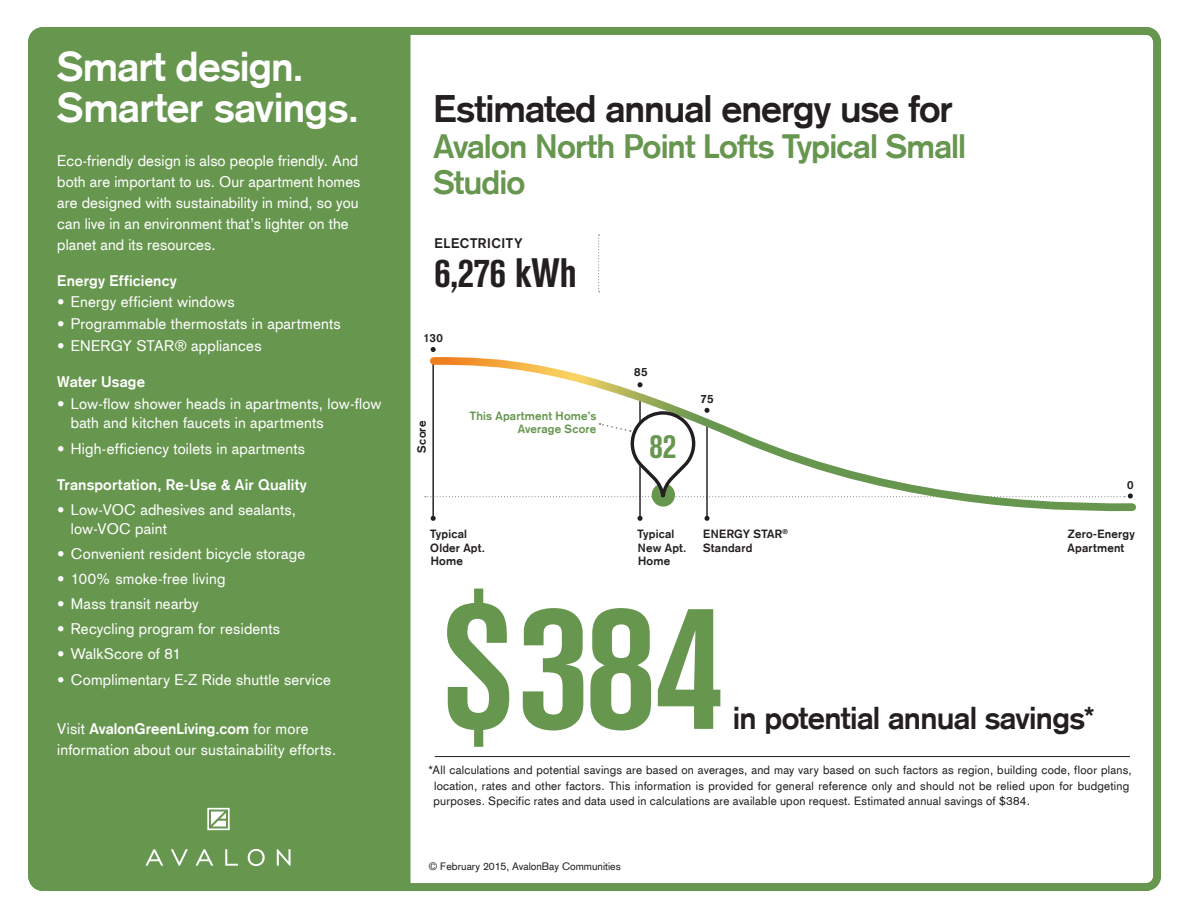
<style>
.page{position:relative;width:1188px;height:918px;background:#fff}
.page>*{position:absolute;margin:0;border:0;box-sizing:border-box;transform-origin:0 0}
.t1{font:700 condensed 179.25px "Akzidenz Grotesk BE";color:#67964f}
.t2{font:700 40.8px/40.8px "Akzidenz Grotesk";letter-spacing:-.015em;color:#fff}
.t3{font:700 condensed 40.8px "Akzidenz Grotesk BE";letter-spacing:-.005em;color:#231f20}
.t4{font:700 37.5px "Akzidenz Grotesk";letter-spacing:-.025em;color:#231f20}
.t5{font:700 condensed 34.05px "Akzidenz Grotesk BE";color:#67964f}
.t6{font:700 33px/36px "Akzidenz Grotesk";letter-spacing:-.025em;color:#67964f}
.t7{font:700 30.9px "Akzidenz Grotesk";letter-spacing:-.025em;color:#231f20}
.t8{font:15px/21px "Akzidenz Grotesk CE";letter-spacing:.01em;color:#fff}
.t9{font:700 15px "Akzidenz Grotesk";letter-spacing:.01em;color:#fff}
.t10{font:700 13.65px "Akzidenz Grotesk";color:#231f20}
.t11{font:11.7px/15.6px "Akzidenz Grotesk CE";letter-spacing:.02em;color:#231f20}
.t12{font:700 11.7px/13.6px "Akzidenz Grotesk";letter-spacing:.02em;color:#231f20}
.t13{font:700 11.7px/13.6px "Akzidenz Grotesk";letter-spacing:.015em;color:#67964f;text-align:right}
.t14{font:10.5px "Akzidenz Grotesk CE";color:#231f20}
.s1{font-family:"Akzidenz Grotesk CE";font-weight:400}
</style>
<div class="page">
<div style="left:28px;top:27px;width:1133px;height:864px;border:8px solid #67964f;border-radius:12px"></div>
<div style="left:35px;top:34px;width:376px;height:850px;background:#67964f;border:2px solid #67964f"></div>
<svg style="left:598px;top:235px;width:2px;height:57px"></svg>
<hr style="left:435px;top:756px;width:695px;height:1px;background:#231f20">
<svg style="left:207px;top:808px;width:23px;height:22px"></svg>
<svg style="left:145px;top:849px;width:18px;height:17px"></svg>
<svg style="left:171px;top:849px;width:17px;height:17px"></svg>
<svg style="left:196px;top:849px;width:17px;height:17px"></svg>
<svg style="left:225px;top:849px;width:13px;height:17px"></svg>
<svg style="left:248px;top:849px;width:17px;height:17px"></svg>
<svg style="left:277px;top:849px;width:14px;height:17px"></svg>
<svg style="left:431px;top:347px;width:5px;height:5px"></svg>
<svg style="left:430px;top:357px;width:706px;height:163px"></svg>
<div style="left:652px;top:483px;width:23px;height:24px;background:#67964f;border-radius:50%"></div>
<svg style="left:425px;top:408px;width:708px;height:91px"></svg>
<h2 class="t2" style="left:57px;top:46px;width:303px">Smart design.<br>Smarter savings.</h2>
<p class="t8" style="left:57px;top:150px;width:305px">Eco-friendly design is also people friendly. And both are important to us. Our apartment homes are designed with sustainability in mind, so you can live in an environment that’s lighter on the planet and its resources.</p>
<p class="t9" style="left:57px;top:271px;width:121px">Energy Efficiency</p>
<p class="t8" style="left:57px;top:291px;width:179px">• Energy efficient windows</p>
<p class="t8" style="left:57px;top:313px;width:285px">• Programmable thermostats in apartments</p>
<p class="t8" style="left:57px;top:335px;width:206px">• ENERGY STAR® appliances</p>
<p class="t9" style="left:57px;top:372px;width:89px">Water Usage</p>
<p class="t8" style="left:71px;top:393px;width:312px;line-height:19.5px;text-indent:-14px">• Low-flow shower heads in apartments, low-flow bath and kitchen faucets in apartments</p>
<p class="t8" style="left:57px;top:438px;width:249px">• High-efficiency toilets in apartments</p>
<p class="t9" style="left:57px;top:476px;width:251px">Transportation, Re-Use &amp; Air Quality</p>
<p class="t8" style="left:71px;top:499px;width:227px;line-height:19.5px;text-indent:-14px">• Low-VOC adhesives and sealants, low-VOC paint</p>
<p class="t8" style="left:57px;top:543px;width:250px">• Convenient resident bicycle storage</p>
<p class="t8" style="left:57px;top:568px;width:170px">• 100% smoke-free living</p>
<p class="t8" style="left:57px;top:593px;width:143px">• Mass transit nearby</p>
<p class="t8" style="left:57px;top:618px;width:224px">• Recycling program for residents</p>
<p class="t8" style="left:57px;top:643px;width:125px">• WalkScore of 81</p>
<p class="t8" style="left:57px;top:669px;width:275px">• Complimentary E-Z Ride shuttle service</p>
<p class="t9" style="left:57px;top:720px;width:253px"><span class="s1">Visit</span> AvalonGreenLiving.com <span class="s1">for more</span></p>
<p class="t8" style="left:57px;top:739px;width:280px">information about our sustainability efforts.</p>
<h3 class="t4" style="left:434px;top:86px;width:521px">Estimated annual energy use for</h3>
<h3 class="t6" style="left:434px;top:128px;width:534px">Avalon North Point Lofts Typical Small<br>Studio</h3>
<p class="t10" style="left:435px;top:235px;width:19px">Elect</p>
<p class="t10" style="left:478px;top:235px;width:18px">ricity</p>
<h2 class="t3" style="left:435px;top:249px;width:144px">6,276 kWh</h2>
<p class="t12" style="left:423px;top:331px;width:21px">130</p>
<p class="t12" style="left:415px;top:453px;width:33px;rotate:-90deg">Score</p>
<p class="t13" style="left:470px;top:409px;width:128px">This Apartment Home’s<br>Average Score</p>
<p class="t12" style="left:634px;top:365px;width:15px">85</p>
<h3 class="t5" style="left:650px;top:427px;width:28px">82</h3>
<p class="t12" style="left:700px;top:392px;width:15px">75</p>
<p class="t12" style="left:1127px;top:478px;width:8px">0</p>
<p class="t12" style="left:703px;top:527px;width:86px">Energy Star<sup>®<br></sup>Standard</p>
<p class="t12" style="left:430px;top:527px;width:56px">Typical<br>Older Apt.<br>Home</p>
<p class="t12" style="left:1068px;top:527px;width:69px">Zero-Energy<br>Apartment</p>
<p class="t12" style="left:637px;top:527px;width:51px">Typical<br>New Apt.<br>Home</p>
<h1 class="t1" style="left:440px;top:564px;width:286px">$384</h1>
<h3 class="t7" style="left:733px;top:700px;width:363px">in potential annual savings*</h3>
<p class="t11" style="left:434px;top:762px;width:700px;text-indent:-5px">*All calculations and potential savings are based on averages, and may vary based on such factors as region, building code, floor plans, location, rates and other factors. This information is provided for general reference only and should not be relied upon for budgeting purposes. Specific rates and data used in calculations are available upon request. Estimated annual savings of $384.</p>
<p class="t14" style="left:429px;top:860px;width:193px">© February 2015, AvalonBay Communities</p>
</div>
